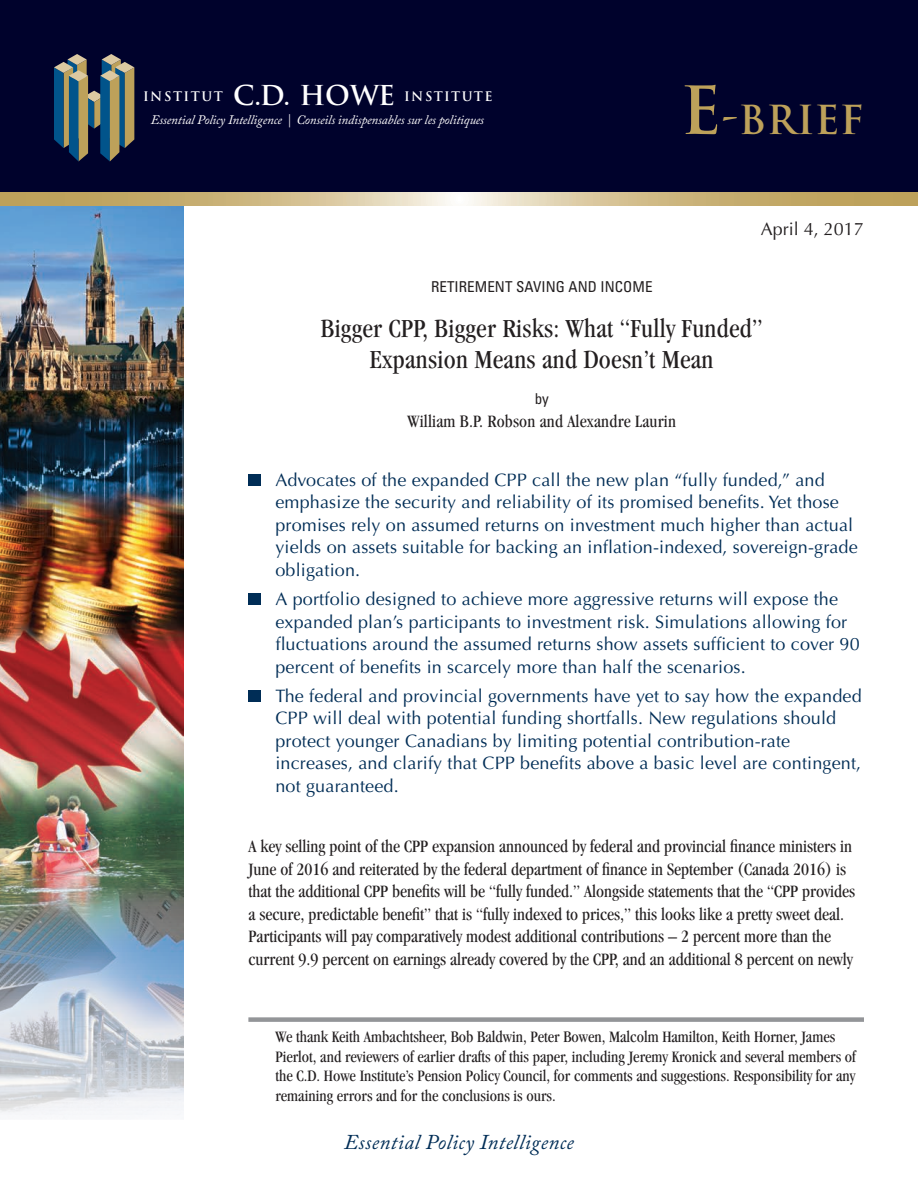
<style>
.page{position:relative;width:918px;height:1188px;background:#fff}
.page>*{position:absolute;margin:0;border:0;box-sizing:border-box;transform-origin:0 0}
.t1{font:700 39px "Trajan";letter-spacing:.01em;color:#bda15a}
.t2{font:condensed 27px/31.5px "Garamond";letter-spacing:.01em;color:#231f20;text-align:center}
.t3{font:italic 21px "Adobe Caslon Pro";letter-spacing:.02em;color:#002d56}
.t4{font:18px/22.5px "Optima";letter-spacing:.01em;color:#002d56}
.body_copy{font:condensed 18px/22.5px "Garamond";color:#231f20}
.t5{font:18px "Optima";color:#231f20}
.foot_note{font:condensed 16.5px/19.5px "Garamond";color:#231f20}
.t6{font:condensed 15px "Univers";letter-spacing:.005em;color:#231f20}
.t7{font:italic 12.9px/23.1px "Adobe Caslon Pro";letter-spacing:-.01em;color:#fff;text-align:center}
.s1{font-family:"Trajan";font-weight:700;font-style:normal}
.s2{font-family:"Trajan";font-weight:700;font-style:normal;font-size:26.7px}
.s3{font-size:64.5px}
</style>
<div class="page">
<div style="left:0;top:0;width:918px;height:192px;background:#00022c"></div>
<img style="left:0;top:205px;width:184px;height:910px">
<svg style="left:54px;top:54px;width:80px;height:107px"></svg>
<svg style="left:0;top:192px;width:918px;height:13px;background:#d0bc8a"></svg>
<div style="left:248px;top:474px;width:12px;height:12px;background:#002d56"></div>
<div style="left:248px;top:593px;width:12px;height:12px;background:#002d56"></div>
<div style="left:248px;top:690px;width:12px;height:12px;background:#002d56"></div>
<div style="left:248px;top:1017px;width:616px;height:5px;background:#939598"></div>
<p class="t7" style="left:143px;top:85px;width:351px"><span class="s1">INSTITUT</span> <span class="s2">C.D. HOWE</span> <span class="s1">INSTITUTE<br></span>Essential Policy Intelligence | Conseils indispensables sur les politiques</p>
<p class="t1" style="left:681px;top:95px;width:185px"><span class="s3">E</span>-BRIEF</p>
<p class="t5" style="left:761px;top:219px;width:105px">April 4, 2017</p>
<p class="t6" style="left:431px;top:277px;width:223px">RETIREMENT SAVING AND INCOME</p>
<p class="t2" style="left:321px;top:312px;width:443px">Bigger CPP, Bigger Risks: What “Fully Funded”<br>Expansion Means and Doesn’t Mean</p>
<p class="t6" style="left:535px;top:389px;width:16px">by</p>
<p class="body_copy" style="left:408px;top:410px;width:270px">William B.P. Robson and Alexandre Laurin</p>
<p class="t4" style="left:275px;top:469px;width:584px">Advocates of the expanded CPP call the new plan “fully funded,” and emphasize the security and reliability of its promised benefits. Yet those promises rely on assumed returns on investment much higher than actual yields on assets suitable for backing an inflation-indexed, sovereign-grade obligation.</p>
<p class="t4" style="left:275px;top:588px;width:586px">A portfolio designed to achieve more aggressive returns will expose the expanded plan’s participants to investment risk. Simulations allowing for fluctuations around the assumed returns show assets sufficient to cover 90 percent of benefits in scarcely more than half the scenarios.</p>
<p class="t4" style="left:275px;top:685px;width:588px">The federal and provincial governments have yet to say how the expanded CPP will deal with potential funding shortfalls. New regulations should protect younger Canadians by limiting potential contribution-rate increases, and clarify that CPP benefits above a basic level are contingent, not guaranteed.</p>
<p class="body_copy" style="left:248px;top:835px;width:608px">A key selling point of the CPP expansion announced by federal and provincial finance ministers in June of 2016 and reiterated by the federal department of finance in September (Canada 2016) is that the additional CPP benefits will be “fully funded.” Alongside statements that the “CPP provides a secure, predictable benefit” that is “fully indexed to prices,” this looks like a pretty sweet deal.<br>Participants will pay comparatively modest additional contributions – 2 percent more than the current 9.9 percent on earnings already covered by the CPP, and an additional 8 percent on newly</p>
<p class="foot_note" style="left:275px;top:1027px;width:582px">We thank Keith Ambachtsheer, Bob Baldwin, Peter Bowen, Malcolm Hamilton, Keith Horner, James Pierlot, and reviewers of earlier drafts of this paper, including Jeremy Kronick and several members of the C.D. Howe Institute’s Pension Policy Council, for comments and suggestions. Responsibility for any remaining errors and for the conclusions is ours.</p>
<p class="t3" style="left:344px;top:1130px;width:231px">Essential Policy Intelligence</p>
</div>
